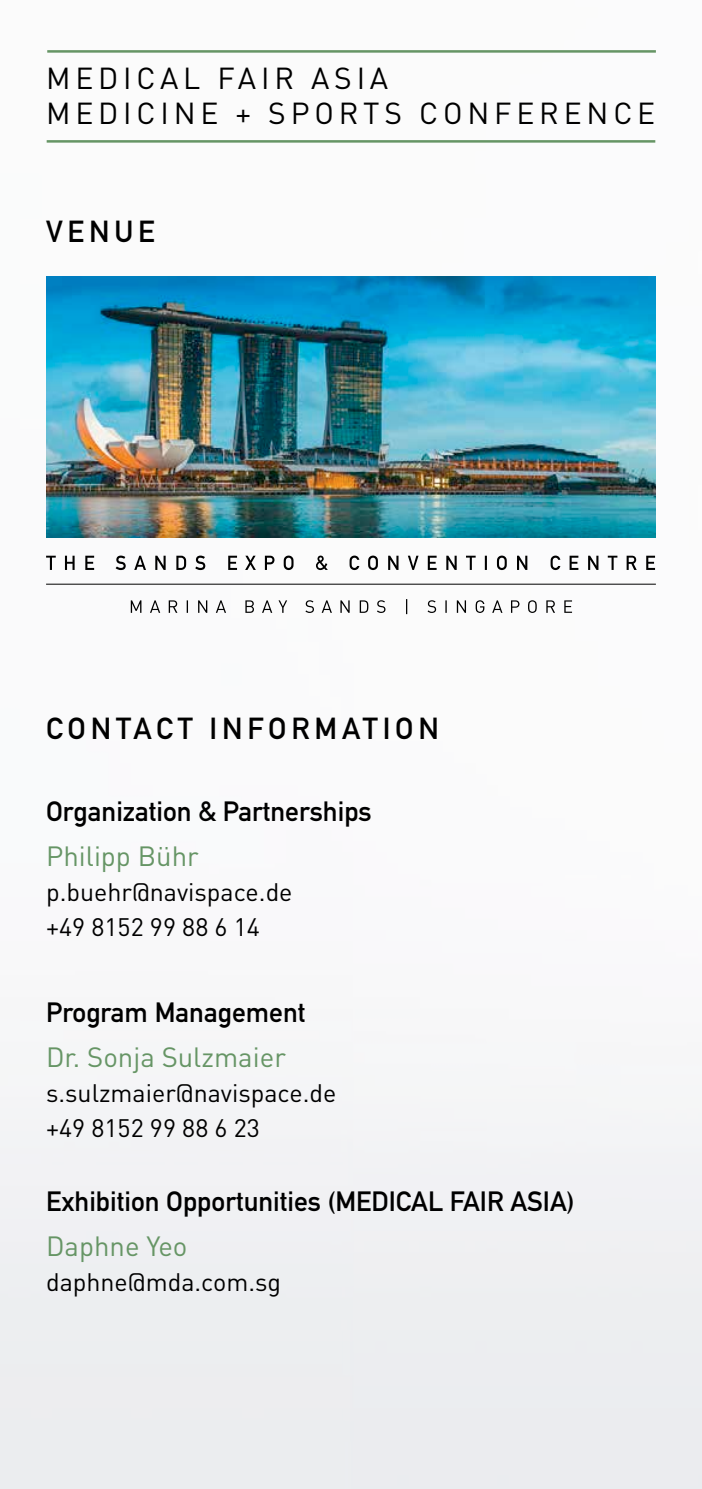
<style>
.page{position:relative;width:702px;height:1489px;background:#fff}
.page>*{position:absolute;margin:0;border:0;box-sizing:border-box;transform-origin:0 0}
.t1{font:30px/35px "DIN Pro";letter-spacing:.16em;color:#000}
.t2{font:700 30px "DIN Alternate";letter-spacing:.16em;color:#000}
.t3{font:700 27.5px "DIN Alternate";color:#000}
.t4{font:27.5px "DIN Pro";color:#669565}
.t5{font:25px/35px "DIN Pro";color:#000}
</style>
<div class="page">
<img style="left:46px;top:277px;width:610px;height:261px">
<hr style="left:47px;top:140px;width:608px;height:3px;background:#669565">
<hr style="left:47px;top:50px;width:609px;height:3px;background:#669565">
<svg style="left:46px;top:555px;width:609px;height:15px"></svg>
<svg style="left:131px;top:599px;width:441px;height:15px"></svg>
<hr style="left:46px;top:583px;width:610px;height:1px;background:#000">
<p class="t1" style="left:46px;top:59px;width:610px">MEDICAL FAIR ASIA<br>MEDICINE + SPORTS CONFERENCE</p>
<p class="t2" style="left:46px;top:209px;width:110px">VENUE</p>
<p class="t2" style="left:46px;top:706px;width:394px">CONTACT INFORMATION</p>
<p class="t3" style="left:46px;top:790px;width:327px">Organization &amp; Partnerships</p>
<p class="t4" style="left:46px;top:837px;width:154px">Philipp Bühr</p>
<p class="t5" style="left:46px;top:873px;width:248px">p.buehr@navispace.de +49 8152 99 88 6 14</p>
<p class="t3" style="left:46px;top:991px;width:261px">Program Management</p>
<p class="t4" style="left:46px;top:1038px;width:241px">Dr. Sonja Sulzmaier</p>
<p class="t5" style="left:46px;top:1074px;width:292px">s.sulzmaier@navispace.de +49 8152 99 88 6 23</p>
<p class="t3" style="left:46px;top:1180px;width:530px">Exhibition Opportunities (MEDICAL FAIR ASIA)</p>
<p class="t4" style="left:46px;top:1227px;width:143px">Daphne Yeo</p>
<p class="t5" style="left:46px;top:1263px;width:236px">daphne@mda.com.sg</p>
</div>
